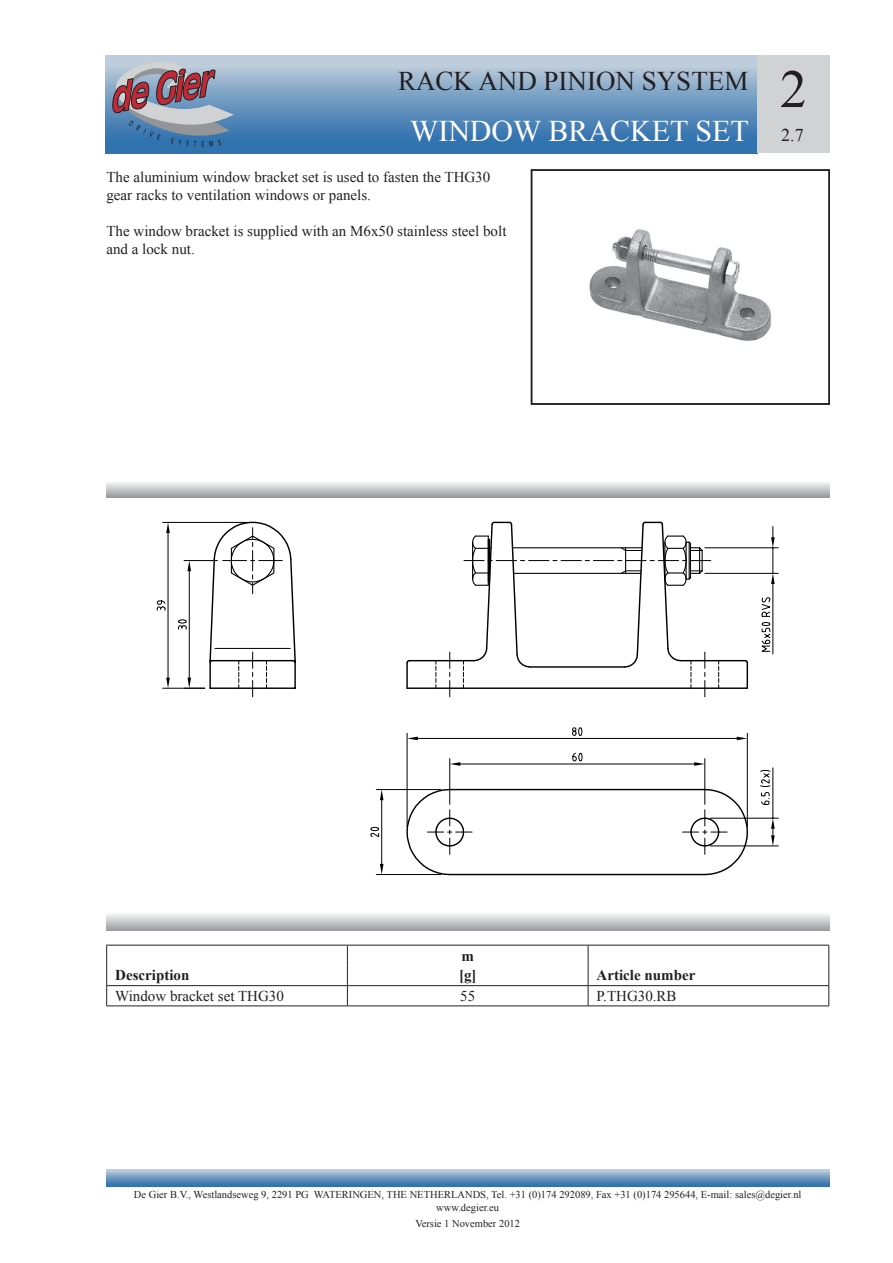
<style>
.page{position:relative;width:893px;height:1263px;background:#fff}
.page>*{position:absolute;margin:0;border:0;box-sizing:border-box;transform-origin:0 0}
.t1{font:54px "Times New Roman";color:#231f20}
.t2{font:30px "Times New Roman";color:#fff}
.t3{font:27px "Times New Roman";color:#231f20}
.t4{font:18px "Times New Roman";color:#231f20}
.t5{font:15px/18px "Times New Roman";color:#231f20}
.t6{font:700 15px "Times New Roman";color:#231f20}
.t7{font:10.5px/12.6px "Times New Roman";color:#231f20;text-align:center}
</style>
<div class="page">
<svg style="left:106px;top:1169px;width:723px;height:17px;background:#769ec3"></svg>
<div style="left:106px;top:55px;width:651px;height:98px;background:linear-gradient(to bottom,#c6d1dc,#1e66a8)"></div>
<svg style="left:112px;top:60px;width:122px;height:87px;background:#878da4"></svg>
<div style="left:757px;top:55px;width:72px;height:98px;background:#d1d2d4"></div>
<svg style="left:106px;top:914px;width:723px;height:16px;background:#c7c8cb"></svg>
<svg style="left:106px;top:482px;width:723px;height:15px;background:#c7c8ca"></svg>
<hr style="left:106px;top:945px;width:241px;height:1px;background:#231f20">
<hr style="left:347px;top:945px;width:241px;height:1px;background:#231f20">
<hr style="left:588px;top:945px;width:241px;height:1px;background:#231f20">
<hr style="left:106px;top:1005px;width:241px;height:1px;background:#231f20">
<hr style="left:347px;top:1005px;width:241px;height:1px;background:#231f20">
<hr style="left:588px;top:1005px;width:241px;height:1px;background:#231f20">
<hr style="left:106px;top:985px;width:241px;height:1px;background:#231f20">
<hr style="left:347px;top:985px;width:241px;height:1px;background:#231f20">
<hr style="left:588px;top:985px;width:241px;height:1px;background:#231f20">
<svg style="left:106px;top:945px;width:1px;height:60px"></svg>
<svg style="left:347px;top:945px;width:1px;height:60px"></svg>
<svg style="left:588px;top:945px;width:1px;height:60px"></svg>
<svg style="left:828px;top:945px;width:1px;height:60px"></svg>
<hr style="left:705px;top:573px;width:73px;height:1px;background:#000">
<hr style="left:705px;top:547px;width:73px;height:1px;background:#000">
<hr style="left:772px;top:584px;width:1px;height:70px;background:#000">
<svg style="left:771px;top:526px;width:4px;height:58px"></svg>
<svg style="left:772px;top:597px;width:1px;height:55px"></svg>
<svg style="left:162px;top:521px;width:609px;height:168px"></svg>
<svg style="left:166px;top:678px;width:4px;height:10px"></svg>
<svg style="left:166px;top:522px;width:4px;height:11px"></svg>
<svg style="left:156px;top:600px;width:10px;height:10px"></svg>
<svg style="left:177px;top:521px;width:120px;height:176px"></svg>
<svg style="left:405px;top:521px;width:344px;height:176px"></svg>
<hr style="left:406px;top:663px;width:2px;height:25px;background:#000">
<svg style="left:682px;top:788px;width:67px;height:88px"></svg>
<svg style="left:406px;top:788px;width:66px;height:88px"></svg>
<hr style="left:450px;top:789px;width:255px;height:1px;background:#000">
<hr style="left:450px;top:874px;width:255px;height:1px;background:#000">
<hr style="left:407px;top:733px;width:1px;height:94px;background:#000">
<hr style="left:747px;top:733px;width:1px;height:94px;background:#000">
<hr style="left:418px;top:738px;width:319px;height:1px;background:#000">
<svg style="left:407px;top:737px;width:11px;height:3px"></svg>
<svg style="left:737px;top:737px;width:10px;height:3px"></svg>
<svg style="left:572px;top:727px;width:11px;height:9px"></svg>
<hr style="left:449px;top:759px;width:1px;height:45px;background:#000">
<hr style="left:704px;top:759px;width:1px;height:45px;background:#000">
<hr style="left:460px;top:763px;width:234px;height:1px;background:#000">
<svg style="left:450px;top:762px;width:10px;height:4px"></svg>
<svg style="left:694px;top:762px;width:11px;height:4px"></svg>
<svg style="left:572px;top:752px;width:11px;height:10px"></svg>
<hr style="left:376px;top:789px;width:65px;height:1px;background:#000">
<hr style="left:376px;top:874px;width:65px;height:1px;background:#000">
<hr style="left:381px;top:800px;width:1px;height:64px;background:#000">
<svg style="left:380px;top:789px;width:3px;height:11px"></svg>
<svg style="left:380px;top:864px;width:3px;height:10px"></svg>
<svg style="left:370px;top:826px;width:10px;height:12px"></svg>
<hr style="left:710px;top:818px;width:68px;height:1px;background:#000">
<hr style="left:710px;top:845px;width:68px;height:1px;background:#000">
<hr style="left:772px;top:768px;width:1px;height:50px;background:#000">
<svg style="left:771px;top:818px;width:4px;height:28px"></svg>
<svg style="left:760px;top:770px;width:11px;height:35px"></svg>
<img style="left:589px;top:229px;width:183px;height:112px">
<div style="left:531px;top:169px;width:299px;height:236px;border:2px solid #231f20"></div>
<h3 class="t3" style="left:398px;top:63px;width:352px">RACK AND PINION SYSTEM</h3>
<h2 class="t2" style="left:410px;top:110px;width:340px">WINDOW BRACKET SET</h2>
<p class="t5" style="left:106px;top:167px;width:385px">The aluminium window bracket set is used to fasten the THG30 gear racks to ventilation windows or panels.</p>
<p class="t5" style="left:106px;top:221px;width:401px">The window bracket is supplied with an M6x50 stainless steel bolt and a lock nut.</p>
<h1 class="t1" style="left:780px;top:53px;width:28px">2</h1>
<p class="t4" style="left:781px;top:123px;width:24px">2.7</p>
<p class="t6" style="left:461px;top:945px;width:14px">m</p>
<p class="t6" style="left:115px;top:965px;width:76px">Description</p>
<p class="t6" style="left:459px;top:965px;width:19px">[g]</p>
<p class="t6" style="left:597px;top:965px;width:100px">Article number</p>
<p class="t5" style="left:115px;top:987px;width:170px">Window bracket set THG30</p>
<p class="t5" style="left:460px;top:987px;width:16px">55</p>
<p class="t5" style="left:597px;top:987px;width:82px">P.THG30.RB</p>
<p class="t7" style="left:134px;top:1188px;width:669px">De Gier B.V., Westlandseweg 9, 2291 PG WATERINGEN, THE NETHERLANDS, Tel. +31 (0)174 292089, Fax +31 (0)174 295644, E-mail: sales@degier.nl www.degier.eu</p>
<p class="t7" style="left:415px;top:1217px;width:106px">Versie 1 November 2012</p>
</div>
